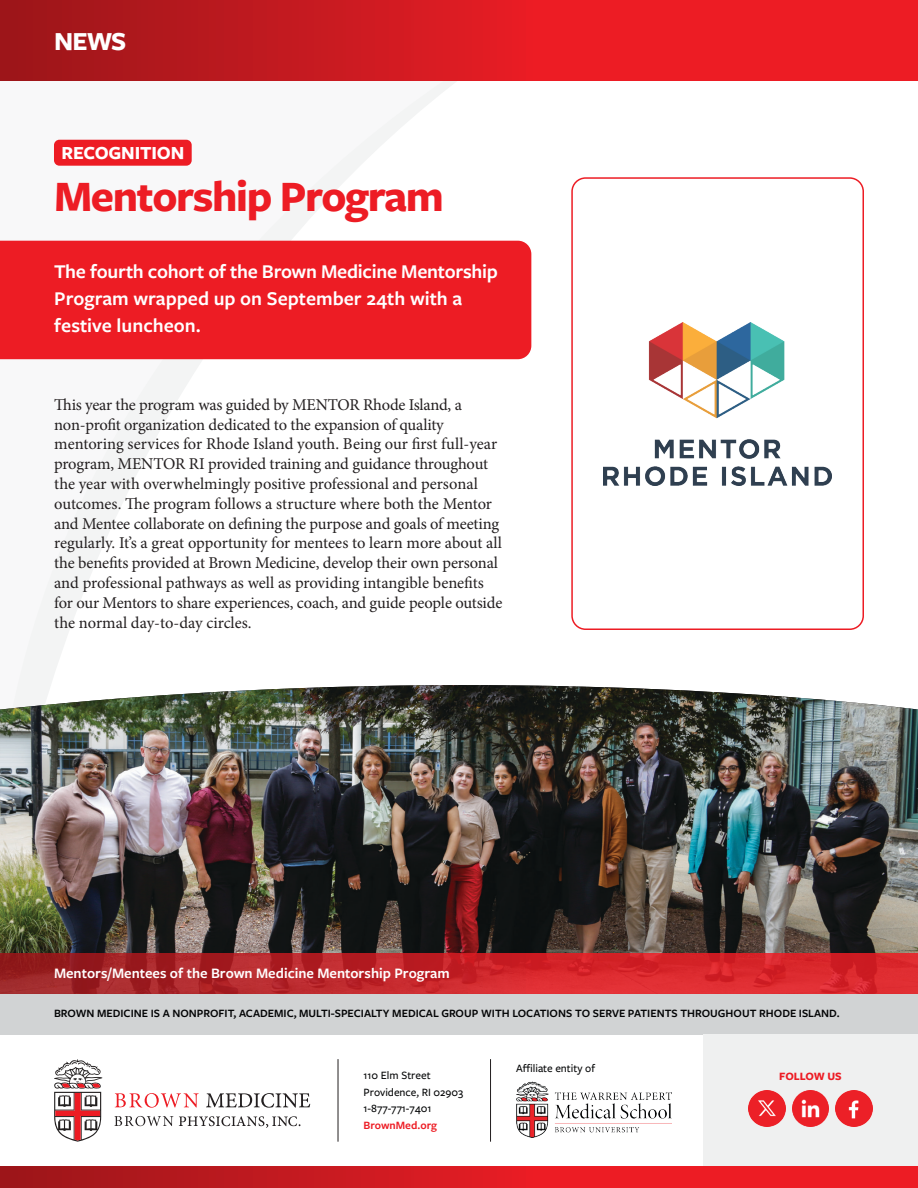
<style>
.page{position:relative;width:918px;height:1188px;background:#fff}
.page>*{position:absolute;margin:0;border:0;box-sizing:border-box;transform-origin:0 0}
.t1{font:700 45px "Freight Sans Pro";letter-spacing:-.03em;color:#ed1c24}
.t2{font:700 27px "Freight Sans Pro";color:#fff}
.t3{font:600 20.25px/27px "Freight Sans Pro";letter-spacing:-.005em;color:#fff}
.t4{font:700 19.2px "Freight Sans Pro";letter-spacing:-.01em;color:#fff}
.t5{font:16.5px/19.8px "Minion Pro";letter-spacing:-.01em;color:#231f20}
.t6{font:600 15px "Freight Sans Pro";color:#fff}
.t7{font:600 11.7px "Freight Sans Pro";color:#020304}
.t8{font:500 11.7px "Freight Sans Pro";color:#020304}
.t9{font:600 11.7px "Freight Sans Pro";color:#ed1c24}
.t10{font:700 11.7px "Freight Sans Pro";letter-spacing:-.005em;color:#ed1c24}
</style>
<div class="page">
<svg style="left:0;top:81px;width:532px;height:573px"></svg>
<svg style="left:0;top:0;width:918px;height:81px;background:#d21a21"></svg>
<svg style="left:0;top:1166px;width:918px;height:22px;background:#d31a21"></svg>
<div style="left:0;top:241px;width:531px;height:118px;background:#ed1c24"></div>
<div style="left:54px;top:140px;width:138px;height:26px;background:#ed1c24;border-radius:5px"></div>
<img style="left:603px;top:322px;width:229px;height:163px">
<div style="left:571px;top:177px;width:293px;height:453px;border:2px solid #ed1c24;border-radius:14px"></div>
<div style="left:0;top:994px;width:918px;height:40px;background:#d1d3d4"></div>
<svg style="left:54px;top:1059px;width:49px;height:83px"></svg>
<svg style="left:179px;top:1116px;width:121px;height:12px"></svg>
<svg style="left:114px;top:1116px;width:59px;height:10px"></svg>
<svg style="left:115px;top:1093px;width:84px;height:15px"></svg>
<svg style="left:206px;top:1093px;width:104px;height:15px"></svg>
<hr style="left:338px;top:1059px;width:1px;height:83px;background:#231f20">
<hr style="left:490px;top:1059px;width:1px;height:83px;background:#231f20">
<div style="left:703px;top:1034px;width:215px;height:132px;background:#eff0f0"></div>
<img style="left:748px;top:1090px;width:37px;height:37px">
<img style="left:792px;top:1090px;width:37px;height:37px">
<img style="left:836px;top:1090px;width:37px;height:37px">
<img style="left:516px;top:1081px;width:155px;height:56px">
<img style="left:0;top:685px;width:918px;height:268px">
<svg style="left:0;top:953px;width:918px;height:41px;background:#c2252a"></svg>
<p class="t2" style="left:54px;top:23px;width:74px">NEWS</p>
<p class="t4" style="left:62px;top:139px;width:124px">RECOGNITION</p>
<p class="t1" style="left:54px;top:165px;width:392px">Mentorship Program</p>
<p class="t3" style="left:54px;top:257px;width:445px">The fourth cohort of the Brown Medicine Mentorship<br>Program wrapped up on September 24th with a festive luncheon.</p>
<p class="t5" style="left:54px;top:395px;width:409px">This year the program was guided by MENTOR Rhode Island, a non-profit organization dedicated to the expansion of quality</p>
<p class="t5" style="left:54px;top:434px;width:444px">mentoring services for Rhode Island youth. Being our first full-year program, MENTOR RI provided training and guidance throughout the year with overwhelmingly positive professional and personal outcomes. The program follows a structure where both the Mentor</p>
<p class="t5" style="left:54px;top:514px;width:450px">and Mentee collaborate on defining the purpose and goals of meeting regularly. It’s a great opportunity for mentees to learn more about all the benefits provided at Brown Medicine, develop their own personal and professional pathways as well as providing intangible benefits for our Mentors to share experiences, coach, and guide people outside the normal day-to-day circles.</p>
<p class="t6" style="left:54px;top:963px;width:397px">Mentors/Mentees of the Brown Medicine Mentorship Program</p>
<p class="t7" style="left:54px;top:1005px;width:787px">BROWN MEDICINE IS A NONPROFIT, ACADEMIC, MULTI-SPECIALTY MEDICAL GROUP WITH LOCATIONS TO SERVE PATIENTS THROUGHOUT RHODE ISLAND.</p>
<p class="t8" style="left:364px;top:1067px;width:69px">110 Elm Street</p>
<p class="t8" style="left:364px;top:1084px;width:101px">Providence, RI 02903</p>
<p class="t8" style="left:364px;top:1100px;width:69px">1-877-771-7401</p>
<p class="t9" style="left:364px;top:1117px;width:75px">BrownMed.org</p>
<p class="t8" style="left:516px;top:1060px;width:80px">Affiliate entity of</p>
<p class="t10" style="left:779px;top:1068px;width:64px">FOLLOW US</p>
</div>
